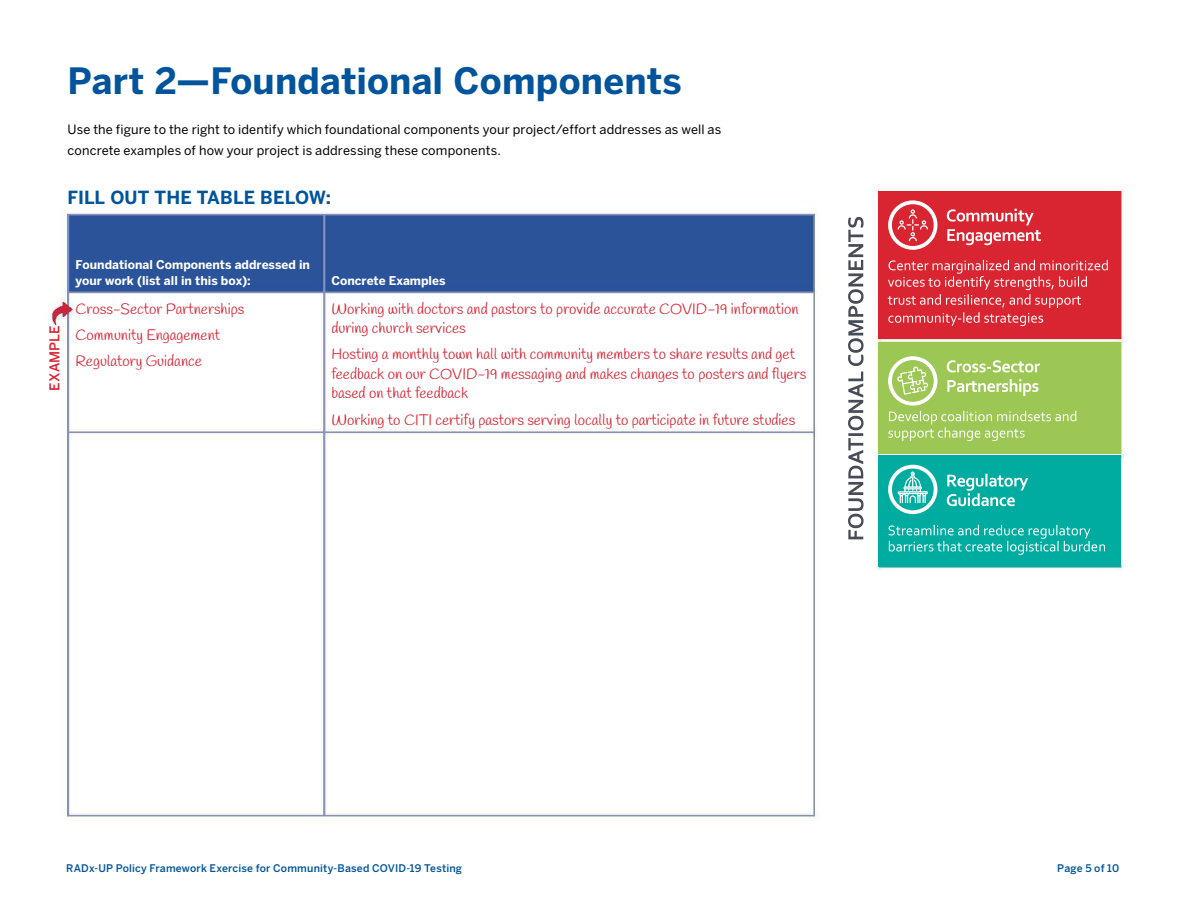
<style>
.page{position:relative;width:1188px;height:918px;background:#fff}
.page>*{position:absolute;margin:0;border:0;box-sizing:border-box;transform-origin:0 0}
.t1{font:700 36px "Benton Sans";letter-spacing:.005em;color:#00549b}
.t2{font:700 18px "Benton Sans";letter-spacing:.005em;color:#00549b}
.t3{font:15px/19.5px "Handlee";color:#d72534}
.t4{font:500 13.5px "Benton Sans";letter-spacing:.015em;color:#d72534}
.t5{font:12.75px/21.8px "Benton Sans";letter-spacing:.01em;color:#000}
.t6{font:700 12px/15.8px "Benton Sans";color:#fff}
.t7{font:500 10.5px "Benton Sans";letter-spacing:.015em;color:#00549b}
</style>
<div class="page">
<img style="left:51px;top:190px;width:1073px;height:631px">
<img style="left:52px;top:213px;width:763px;height:111px">
<img style="left:847px;top:190px;width:274px;height:379px">
<hr style="left:812px;top:317px;width:2px;height:491px;background:#8c94a0">
<hr style="left:73px;top:809px;width:727px;height:2px;background:#8c90b4">
<img style="left:843px;top:199px;width:28px;height:352px">
<div style="left:878px;top:191px;width:242px;height:148px;background:#d92531"></div>
<svg style="left:947px;top:209px;width:94px;height:36px"></svg>
<svg style="left:888px;top:260px;width:220px;height:66px"></svg>
<div style="left:878px;top:456px;width:242px;height:111px;background:#00ac9f"></div>
<svg style="left:947px;top:474px;width:81px;height:32px"></svg>
<svg style="left:889px;top:525px;width:216px;height:30px"></svg>
<div style="left:878px;top:342px;width:242px;height:111px;background:#9cc754"></div>
<svg style="left:848px;top:372px;width:16px;height:167px"></svg>
<svg style="left:848px;top:217px;width:16px;height:149px"></svg>
<svg style="left:888px;top:465px;width:49px;height:49px"></svg>
<svg style="left:888px;top:356px;width:188px;height:85px"></svg>
<svg style="left:888px;top:200px;width:49px;height:50px"></svg>
<h2 class="t1" style="left:67px;top:60px;width:616px">Part 2—Foundational Components</h2>
<p class="t5" style="left:67px;top:118px;width:655px">Use the figure to the right to identify which foundational components your project/effort addresses as well as concrete examples of how your project is addressing these components.</p>
<h3 class="t2" style="left:67px;top:187px;width:265px">FILL OUT THE TABLE BELOW:</h3>
<p class="t4" style="left:47px;top:391px;width:67px;rotate:-90deg">EXAMPLE</p>
<p class="t6" style="left:76px;top:257px;width:236px">Foundational Components addressed in your work (list all in this box):</p>
<p class="t6" style="left:331px;top:272px;width:116px">Concrete Examples</p>
<p class="t3" style="left:76px;top:297px;width:170px;line-height:26.2px">Cross-Sector Partnerships<br>Community Engagement<br>Regulatory Guidance</p>
<p class="t3" style="left:331px;top:300px;width:469px">Working with doctors and pastors to provide accurate COVID-19 information during church services</p>
<p class="t3" style="left:331px;top:346px;width:476px">Hosting a monthly town hall with community members to share results and get feedback on our COVID-19 messaging and makes changes to posters and flyers based on that feedback</p>
<p class="t3" style="left:331px;top:411px;width:465px">Working to CITI certify pastors serving locally to participate in future studies</p>
<p class="t7" style="left:66px;top:862px;width:397px">RADx-UP Policy Framework Exercise for Community-Based COVID-19 Testing</p>
<p class="t7" style="left:1057px;top:862px;width:63px">Page 5 of 10</p>
</div>
